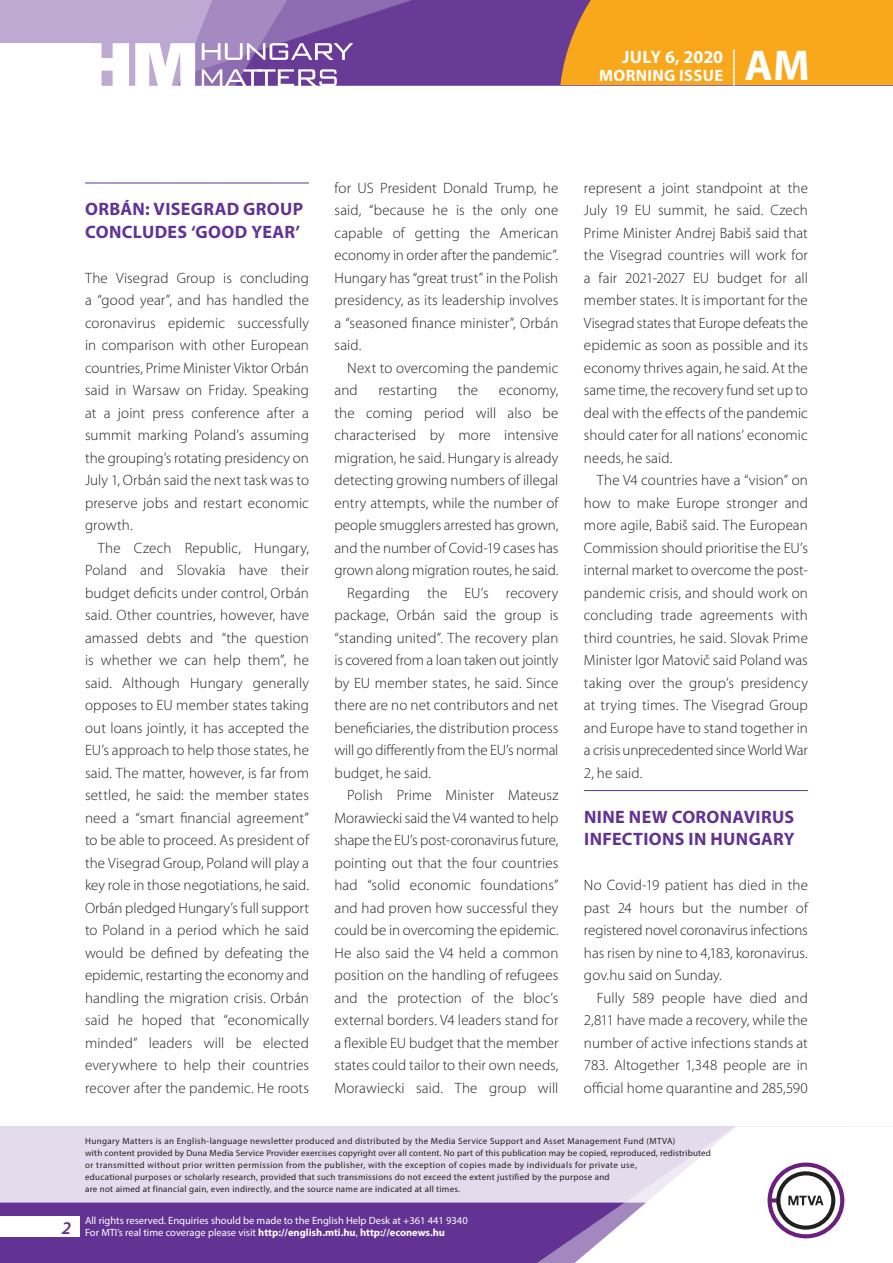
<style>
.page{position:relative;width:893px;height:1263px;background:#fff}
.page>*{position:absolute;margin:0;border:0;box-sizing:border-box;transform-origin:0 0}
.t1{font:700 43.35px "Myriad Pro";color:#fff}
._01_cimsor{font:700 18px/22.5px "Myriad Pro";letter-spacing:.02em;color:#623393}
.t2{font:700 18px "Myriad Pro";color:#fff}
.t3{font:italic 600 18px "Myriad Pro";color:#623393}
.t4{font:700 16.5px "Myriad Pro";letter-spacing:.02em;color:#fff}
._03_kenyer_szöveg-2{font:300 15px/22.5px "Myriad Pro";letter-spacing:.005em;color:#231f20;text-align:justify}
._03_kenyer_szöveg-1{font:300 15px/22.5px "Myriad Pro";letter-spacing:.005em;color:#231f20;text-align:justify}
.t5{font:10.5px/12px "Myriad Pro";color:#fff}
.t6{font:9px/12px "Myriad Pro";letter-spacing:.03em;color:#231f20}
.s1{font-weight:700}
</style>
<div class="page">
<div style="left:0;top:1126px;width:893px;height:137px;background:#e4dcec"></div>
<div style="left:0;top:1202px;width:506px;height:61px;background:#623393"></div>
<svg style="left:506px;top:1202px;width:69px;height:61px;background:#6b3e99"></svg>
<svg style="left:575px;top:1126px;width:318px;height:137px"></svg>
<div style="left:0;top:1216px;width:79px;height:20px;background:#fff"></div>
<div style="left:0;top:0;width:893px;height:85px;background:#683b97"></div>
<div style="left:560px;top:0;width:333px;height:85px;background:#f9a71b"></div>
<hr style="left:733px;top:49px;width:2px;height:37px;background:#fff">
<svg style="left:0;top:0;width:479px;height:86px"></svg>
<hr style="left:85px;top:183px;width:224px;height:1px;background:#623393">
<hr style="left:584px;top:790px;width:224px;height:1px;background:#623393">
<p class="t2" style="left:622px;top:45px;width:103px">July 6, 2020</p>
<p class="t4" style="left:599px;top:65px;width:125px">MORNING ISSUE</p>
<h1 class="t1" style="left:745px;top:37px;width:67px">AM</h1>
<p class="_01_cimsor" style="left:85px;top:197px;width:219px">ORBÁN: VISEGRAD GROUP<br>CONCLU DES ‘GOOD YEAR’</p>
<p class="_03_kenyer_szöveg-1" style="left:85px;top:266px;width:225px">The Visegrad Group is concluding a “good year”, and has handled the coronavirus epidemic successfully in comparison with other European countries, Prime Minister Viktor Orbán said in Warsaw on Friday. Speaking at a joint press conference after a summit marking Poland’s assuming the grouping’s rotating presidency on July 1, Orbán said the next task was to preserve jobs and restart economic growth.</p>
<p class="_03_kenyer_szöveg-2" style="left:85px;top:536px;width:225px;text-indent:13px">The Czech Republic, Hungary, Poland and Slovakia have their budget deficits under control, Orbán said. Other countries, however, have amassed debts and “the question is whether we can help them”, he said. Although Hungary generally opposes to EU member states taking out loans jointly, it has accepted the EU’s approach to help those states, he said. The matter, however, is far from settled, he said: the member states need a “smart financial agreement” to be able to proceed. As president of the Visegrad Group, Poland will play a key role in those negotiations, he said.<br>Orbán pledged Hungary’s full support to Poland in a period which he said would be defined by defeating the epidemic, restarting the economy and handling the migration crisis. Orbán said he hoped that “economically minded” leaders will be elected everywhere to help their countries recover after the pandemic. He roots</p>
<p class="_03_kenyer_szöveg-2" style="left:334px;top:176px;width:225px">for US President Donald Trump, he said, “because he is the only one capable of getting the American economy in order after the pandemic”.<br>Hungary has “great trust” in the Polish presidency, as its leadership involves a “seasoned finance minister”, Orbán said.</p>
<p class="_03_kenyer_szöveg-2" style="left:334px;top:356px;width:225px;text-indent:13px">Next to overcoming the pandemic and</p>
<p class="_03_kenyer_szöveg-2" style="left:378px;top:379px;width:60px">restarting</p>
<p class="_03_kenyer_szöveg-2" style="left:458px;top:379px;width:22px">the</p>
<p class="_03_kenyer_szöveg-2" style="left:334px;top:379px;width:225px;text-indent:164px">economy, the coming period will also be characterised by more intensive migration, he said. Hungary is already detecting growing numbers of illegal entry attempts, while the number of people smugglers arrested has grown, and the number of Covid-19 cases has grown along migration routes, he said.</p>
<p class="_03_kenyer_szöveg-2" style="left:334px;top:581px;width:225px;text-indent:13px">Regarding the EU’s recovery package, Orbán said the group is “standing united”. The recovery plan is covered from a loan taken out jointly by EU member states, he said. Since there are no net contributors and net beneficiaries, the distribution process will go differently from the EU’s normal budget, he said.</p>
<p class="_03_kenyer_szöveg-2" style="left:334px;top:784px;width:225px;text-indent:13px">Polish Prime Minister Mateusz Morawiecki said the V4 wanted to help shape the EU’s post-coronavirus future, pointing out that the four countries had “solid economic foundations” and had proven how successful they could be in overcoming the epidemic.<br>He also said the V4 held a common position on the handling of refugees and the protection of the bloc’s external borders. V4 leaders stand for a flexible EU budget that the member states could tailor to their own needs, Morawiecki said. The group will</p>
<p class="_03_kenyer_szöveg-2" style="left:584px;top:176px;width:225px">represent a joint standpoint at the July 19 EU summit, he said. Czech Prime Minister Andrej Babiš said that the Visegrad countries will work for a fair 2021-2027 EU budget for all member states. It is important for the Visegrad states that Europe defeats the epidemic as soon as possible and its economy thrives again, he said. At the same time, the recovery fund set up to deal with the effects of the pandemic should cater for all nations’ economic needs, he said.</p>
<p class="_03_kenyer_szöveg-2" style="left:584px;top:469px;width:225px;text-indent:13px">The V4 countries have a “vision” on how to make Europe stronger and more agile, Babiš said. The European Commission should prioritise the EU’s internal market to overcome the post&shy;pandemic crisis, and should work on concluding trade agreements with third countries, he said. Slovak Prime Minister Igor Matovič said Poland was taking over the group’s presidency at trying times. The Visegrad Group and Europe have to stand together in a crisis unprecedented since World War 2, he said.</p>
<p class="_01_cimsor" style="left:584px;top:805px;width:212px">NINE NEW CORONAVIRUS<br>INFECTIONS IN HUNGARY</p>
<p class="_03_kenyer_szöveg-1" style="left:584px;top:874px;width:225px">No Covid-19 patient has died in the past 24 hours but the number of registered novel coronavirus infections has risen by nine to 4,183, koronavirus. gov.hu said on Sunday.</p>
<p class="_03_kenyer_szöveg-2" style="left:584px;top:986px;width:225px;text-indent:13px">Fully 589 people have died and 2,811 have made a recovery, while the number of active infections stands at 783. Altogether 1,348 people are in official home quarantine and 285,590</p>
<p class="t3" style="left:62px;top:1217px;width:11px">2</p>
<p class="t6" style="left:85px;top:1134px;width:627px">Hungary Matters is an English-language newsletter produced and distributed by the Media Service Support and Asset Management Fund (MTVA)<br>with content provided by Duna Media Service Provider exercises copyright over all content. No part of this publication may be copied, reproduced, redistributed or transmitted without prior written permission from the publisher, with the exception of copies made by individuals for private use,<br>educational purposes or scholarly research, provided that such transmissions do not exceed the extent justified by the purpose and<br>are not aimed at financial gain, even indirectly, and the source name are indicated at all times.</p>
<p class="t5" style="left:85px;top:1214px;width:384px">All rights reserved. Enquiries should be made to the English Help Desk at +361 441 9340<br>For MTI’s real time coverage please visit <span class="s1">http://english.mti.hu</span>, <span class="s1">http://econews.hu</span></p>
</div>
